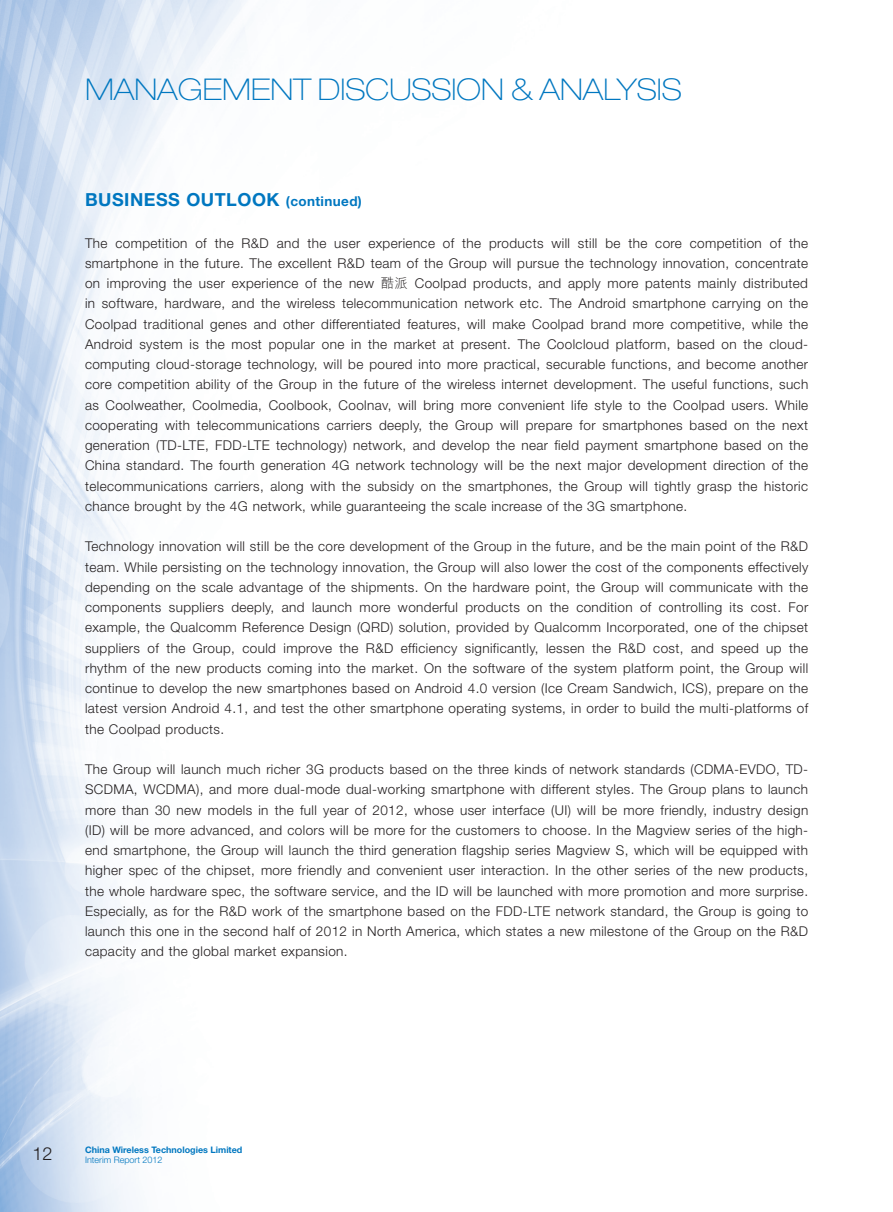
<style>
.page{position:relative;width:893px;height:1212px;background:#fff}
.page>*{position:absolute;margin:0;border:0;box-sizing:border-box;transform-origin:0 0}
.t1{font:100 expanded 30px "Helvetica Neue LT Std";color:#0077c0}
.t2{font:700 18px "Helvetica Neue LT Std";letter-spacing:.03em;color:#0077c0}
.t3{font:300 18px "Helvetica Neue LT Std";color:#231f20}
.t4{font:300 13.5px/20.2px "Helvetica Neue LT Std";letter-spacing:.03em;color:#231f20;text-align:justify}
.t5{font:700 9px "Helvetica Neue LT Std";color:#0077c0}
.t6{font:300 9px "Helvetica Neue LT Std";color:#0077c0}
.s1{font-size:13.5px}
.s2{font-family:"M Hei HK"}
</style>
<div class="page">
<img style="left:0;top:0;width:246px;height:1212px">
<h1 class="t1" style="left:85px;top:72px;width:598px">MANAGEMENT DISCUSSION &amp; ANALYSIS</h1>
<h2 class="t2" style="left:85px;top:189px;width:278px">BUSINESS OUTLOOK <span class="s1">(continued)</span></h2>
<p class="t4" style="left:85px;top:232px;width:725px">The competition of the R&amp;D and the user experience of the products will still be the core competition of the smartphone in the future. The excellent R&amp;D team of the Group will pursue the technology innovation, concentrate on improving the user experience of the new <span class="s2">酷派</span> Coolpad products, and apply more patents mainly distributed in software, hardware, and the wireless telecommunication network etc. The Android smartphone carrying on the Coolpad traditional genes and other differentiated features, will make Coolpad brand more competitive, while the Android system is the most popular one in the market at present. The Coolcloud platform, based on the cloud&shy;computing cloud-storage technology, will be poured into more practical, securable functions, and become another core competition ability of the Group in the future of the wireless internet development. The useful functions, such as Coolweather, Coolmedia, Coolbook, Coolnav, will bring more convenient life style to the Coolpad users. While cooperating with telecommunications carriers deeply, the Group will prepare for smartphones based on the next generation (TD-LTE, FDD-LTE technology) network, and develop the near field payment smartphone based on the China standard. The fourth generation 4G network technology will be the next major development direction of the telecommunications carriers, along with the subsidy on the smartphones, the Group will tightly grasp the historic chance brought by the 4G network, while guaranteeing the scale increase of the 3G smartphone.</p>
<p class="t4" style="left:85px;top:536px;width:725px">Technology innovation will still be the core development of the Group in the future, and be the main point of the R&amp;D team. While persisting on the technology innovation, the Group will also lower the cost of the components effectively depending on the scale advantage of the shipments. On the hardware point, the Group will communicate with the components suppliers deeply, and launch more wonderful products on the condition of controlling its cost. For example, the Qualcomm Reference Design (QRD) solution, provided by Qualcomm Incorporated, one of the chipset suppliers of the Group, could improve the R&amp;D efficiency significantly, lessen the R&amp;D cost, and speed up the rhythm of the new products coming into the market. On the software of the system platform point, the Group will continue to develop the new smartphones based on Android 4.0 version (Ice Cream Sandwich, ICS), prepare on the latest version Android 4.1, and test the other smartphone operating systems, in order to build the multi-platforms of the Coolpad products.</p>
<p class="t4" style="left:85px;top:759px;width:725px">The Group will launch much richer 3G products based on the three kinds of network standards (CDMA-EVDO, TD-SCDMA, WCDMA), and more dual-mode dual-working smartphone with different styles. The Group plans to launch more than 30 new models in the full year of 2012, whose user interface (UI) will be more friendly, industry design (ID) will be more advanced, and colors will be more for the customers to choose. In the Magview series of the high&shy;end smartphone, the Group will launch the third generation flagship series Magview S, which will be equipped with higher spec of the chipset, more friendly and convenient user interaction. In the other series of the new products, the whole hardware spec, the software service, and the ID will be launched with more promotion and more surprise.<br>Especially, as for the R&amp;D work of the smartphone based on the FDD-LTE network standard, the Group is going to launch this one in the second half of 2012 in North America, which states a new milestone of the Group on the R&amp;D capacity and the global market expansion.</p>
<h2 class="t3" style="left:33px;top:1143px;width:22px">12</h2>
<p class="t5" style="left:85px;top:1144px;width:159px">China Wireless Technologies Limited</p>
<p class="t6" style="left:85px;top:1155px;width:79px">Interim Report 2012</p>
</div>
